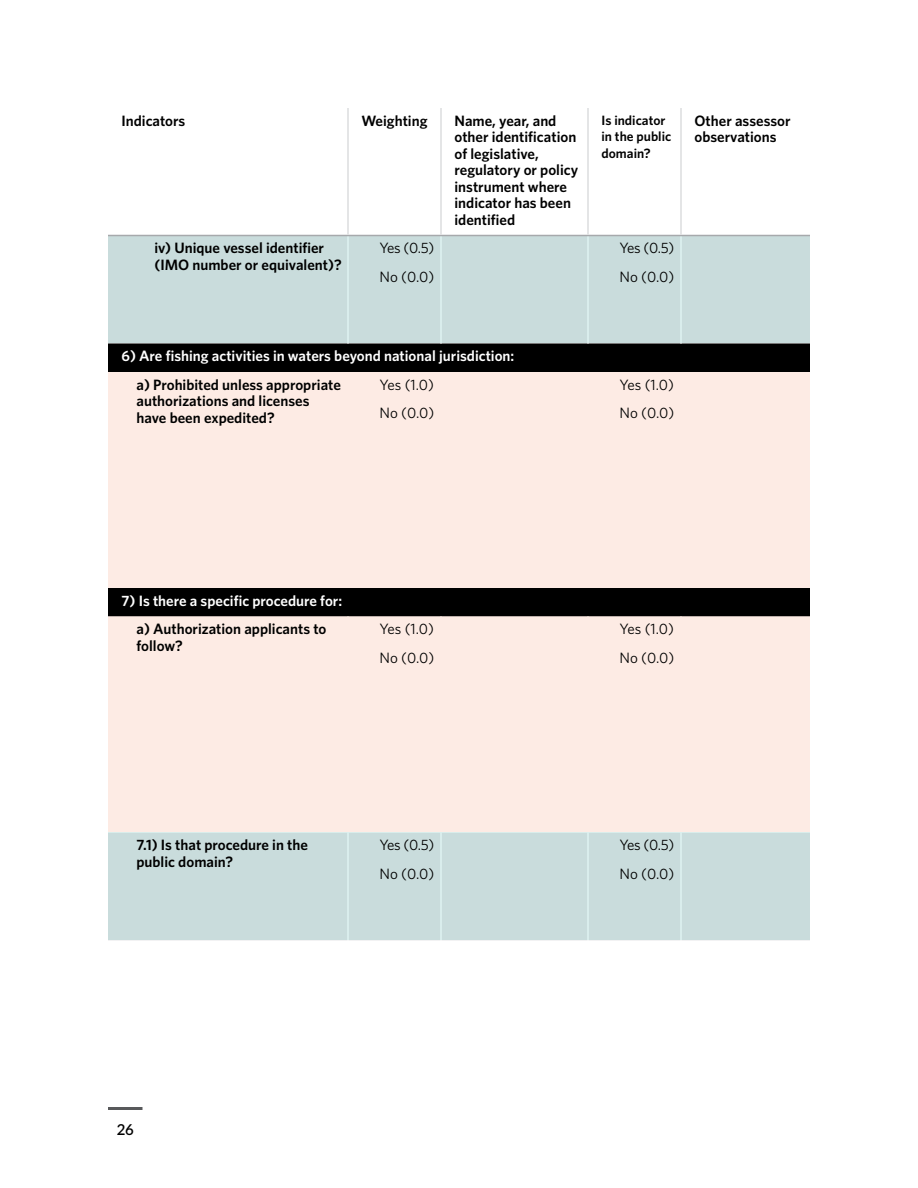
<style>
.page{position:relative;width:918px;height:1188px;background:#fff}
.page>*{position:absolute;margin:0;border:0;box-sizing:border-box;transform-origin:0 0}
.t1{font:600 15px/16.5px "Whitney";color:#000}
.t2{font:15px/28.5px "Whitney";letter-spacing:-.01em;color:#000}
.t3{font:600 15px "Whitney";color:#fff}
.t4{font:600 15px "Lato";color:#000}
.t5{font:600 13.5px/16.5px "Whitney";color:#000}
</style>
<div class="page">
<hr style="left:108px;top:1107px;width:34px;height:3px;background:#58595b">
<div style="left:108px;top:344px;width:702px;height:28px;background:#000"></div>
<div style="left:108px;top:588px;width:702px;height:28px;background:#000"></div>
<div style="left:108px;top:372px;width:702px;height:216px;background:#fdebe4"></div>
<div style="left:108px;top:616px;width:702px;height:216px;background:#fdebe4"></div>
<div style="left:108px;top:236px;width:702px;height:108px;background:#c9dcdc"></div>
<div style="left:108px;top:832px;width:702px;height:108px;background:#c9dcdc"></div>
<svg style="left:108px;top:234px;width:702px;height:1px"></svg>
<hr style="left:108px;top:235px;width:240px;height:1px;background:#a7a9ac">
<hr style="left:348px;top:235px;width:93px;height:1px;background:#a7a9ac">
<hr style="left:441px;top:235px;width:147px;height:1px;background:#a7a9ac">
<hr style="left:588px;top:235px;width:93px;height:1px;background:#a7a9ac">
<hr style="left:681px;top:235px;width:129px;height:1px;background:#a7a9ac">
<hr style="left:347px;top:108px;width:2px;height:127px;background:#dcddde">
<hr style="left:440px;top:108px;width:2px;height:127px;background:#dcddde">
<hr style="left:587px;top:108px;width:2px;height:127px;background:#dcddde">
<hr style="left:680px;top:108px;width:2px;height:127px;background:#dcddde">
<p class="t1" style="left:122px;top:112px;width:65px">Indicators</p>
<p class="t1" style="left:362px;top:112px;width:68px">Weighting</p>
<p class="t1" style="left:454px;top:112px;width:125px">Name, year, and other identification of legislative, regulatory or policy instrument where indicator has been identified</p>
<p class="t5" style="left:602px;top:112px;width:71px">Is indicator in the public domain?</p>
<p class="t1" style="left:694px;top:112px;width:98px">Other assessor observations</p>
<p class="t1" style="left:154px;top:240px;width:189px">iv) Unique vessel identifier (IMO number or equivalent)?</p>
<p class="t2" style="left:380px;top:234px;width:56px">Yes (0.5)<br>No (0.0)</p>
<p class="t2" style="left:620px;top:234px;width:56px">Yes (0.5)<br>No (0.0)</p>
<p class="t3" style="left:121px;top:346px;width:394px">6) Are fishing activities in waters beyond national jurisdiction:</p>
<p class="t1" style="left:136px;top:376px;width:206px">a) Prohibited unless appropriate authorizations and licenses have been expedited?</p>
<p class="t2" style="left:380px;top:370px;width:56px">Yes (1.0)<br>No (0.0)</p>
<p class="t2" style="left:620px;top:370px;width:56px">Yes (1.0)<br>No (0.0)</p>
<p class="t3" style="left:121px;top:591px;width:222px">7) Is there a specific procedure for:</p>
<p class="t1" style="left:136px;top:621px;width:192px">a) Authorization applicants to follow?</p>
<p class="t2" style="left:380px;top:615px;width:56px">Yes (1.0)<br>No (0.0)</p>
<p class="t2" style="left:620px;top:615px;width:56px">Yes (1.0)<br>No (0.0)</p>
<p class="t1" style="left:136px;top:837px;width:173px">7.1) Is that procedure in the public domain?</p>
<p class="t2" style="left:380px;top:831px;width:56px">Yes (0.5)<br>No (0.0)</p>
<p class="t2" style="left:620px;top:831px;width:56px">Yes (0.5)<br>No (0.0)</p>
<p class="t4" style="left:117px;top:1119px;width:19px">26</p>
</div>
